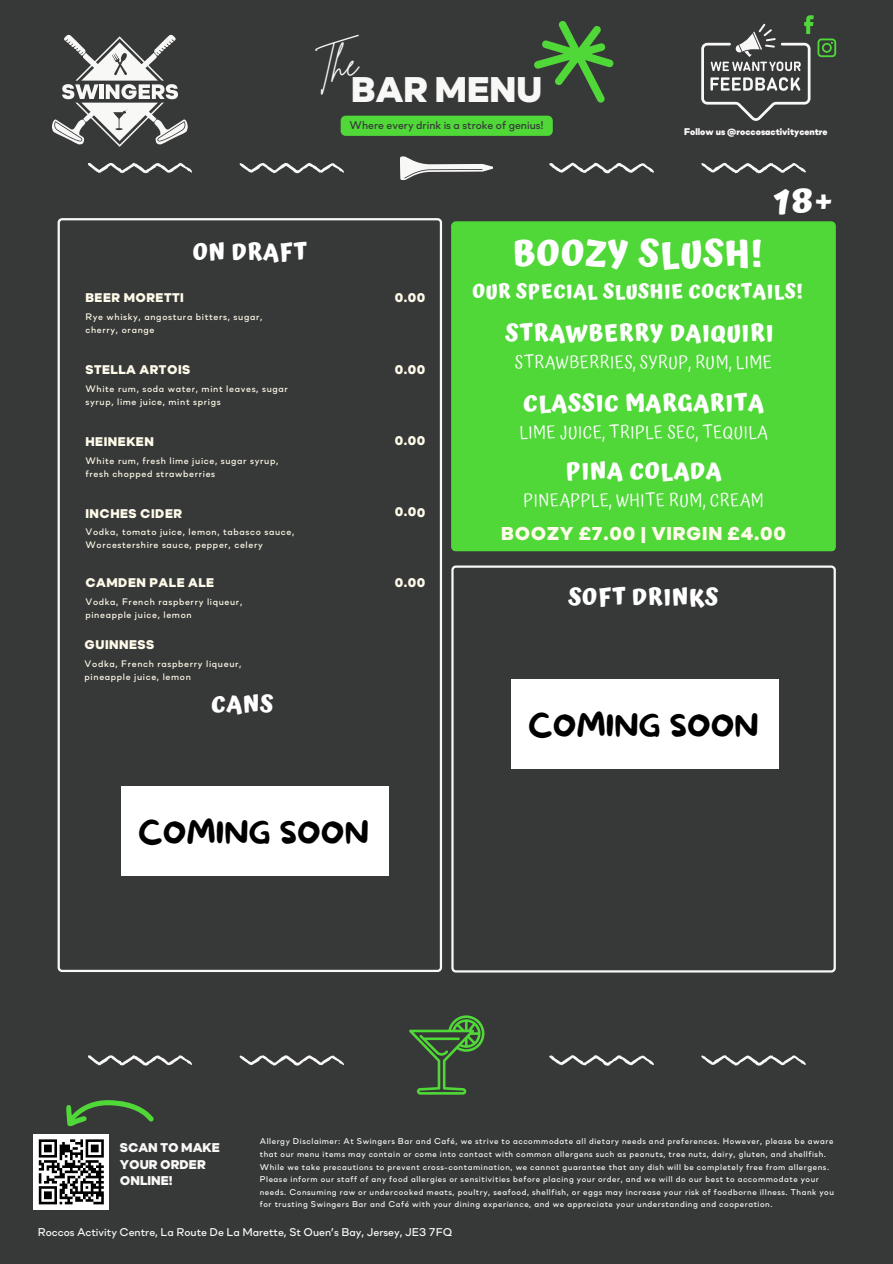
<style>
.page{position:relative;width:893px;height:1264px;background:#fff}
.page>*{position:absolute;margin:0;border:0;box-sizing:border-box;transform-origin:0 0}
.t1{font:700 36px "Atma";letter-spacing:.035em;color:#fff}
.t2{font:900 35.55px "Soin Sans Neue";color:#f8f8f6}
.t3{font:700 34.5px "Atma";color:#fff}
.t4{font:33.6px "Brittany Signature";color:#f8f8f6}
.t5{font:30.45px "More Sugar";color:#000}
.t6{font:700 23.25px "Atma";letter-spacing:.035em;color:#fff}
.t7{font:700 19.5px "Atma";letter-spacing:.03em;color:#fff}
.t8{font:900 18.6px "Soin Sans Neue";letter-spacing:.04em;color:#fffbea}
.t9{font:17.25px "Atma";letter-spacing:.035em;color:#fff}
.t10{font:900 12.75px/17px "Soin Sans Neue";color:#f8f8f6}
.t11{font:900 12.6px "Soin Sans Neue";letter-spacing:.04em;color:#fffbea}
.t12{font:500 11.25px "Soin Sans Neue";color:#f8f8f6}
.t13{font:500 11.25px "Soin Sans Neue";color:#373938}
.t14{font:900 9.75px "Soin Sans Neue";color:#f8f8f6}
.t15{font:500 9.45px "Soin Sans Neue";letter-spacing:.07em;color:#fffbea}
.t16{font:500 8.4px/12.6px "Soin Sans Neue";letter-spacing:.065em;color:#f8f8f6}
</style>
<div class="page">
<div style="left:0;top:0;width:892px;height:1263px;background:#373938"></div>
<svg style="left:34px;top:1134px;width:75px;height:75px"></svg>
<svg style="left:701px;top:15px;width:135px;height:105px"></svg>
<svg style="left:52px;top:35px;width:136px;height:112px"></svg>
<svg style="left:88px;top:1055px;width:104px;height:10px"></svg>
<svg style="left:239px;top:1055px;width:105px;height:10px"></svg>
<svg style="left:549px;top:1055px;width:105px;height:10px"></svg>
<svg style="left:701px;top:1055px;width:104px;height:10px"></svg>
<svg style="left:534px;top:21px;width:79px;height:82px"></svg>
<svg style="left:58px;top:218px;width:384px;height:754px"></svg>
<svg style="left:409px;top:1015px;width:75px;height:79px"></svg>
<svg style="left:88px;top:163px;width:104px;height:10px"></svg>
<svg style="left:239px;top:163px;width:105px;height:10px"></svg>
<svg style="left:549px;top:163px;width:105px;height:10px"></svg>
<svg style="left:701px;top:163px;width:104px;height:10px"></svg>
<svg style="left:400px;top:156px;width:93px;height:24px"></svg>
<div style="left:451px;top:221px;width:384px;height:330px;background:#50d839"></div>
<svg style="left:451px;top:565px;width:384px;height:407px"></svg>
<div style="left:121px;top:786px;width:268px;height:90px;background:#fff"></div>
<svg style="left:39px;top:1100px;width:115px;height:104px"></svg>
<div style="left:340px;top:116px;width:212px;height:20px;background:#50d839"></div>
<div style="left:511px;top:679px;width:268px;height:90px;background:#fff"></div>
<p class="t4" style="left:315px;top:42px;width:45px">Th e</p>
<p class="t2" style="left:351px;top:75px;width:192px">BAR MENU</p>
<p class="t13" style="left:349px;top:120px;width:196px">Where every drink is a stroke of genius!</p>
<p class="t14" style="left:684px;top:127px;width:145px">Follow us @roccosactivitycentre</p>
<p class="t6" style="left:193px;top:238px;width:116px">ON DRAFT</p>
<h4 class="t11" style="left:85px;top:292px;width:100px">BEER MORETTI</h4>
<p class="t15" style="left:85px;top:313px;width:178px">Rye whisky, angostura bitters, sugar,</p>
<p class="t15" style="left:85px;top:326px;width:71px">cherry, orange</p>
<p class="t11" style="left:85px;top:364px;width:106px">STELLA ARTOIS</p>
<p class="t15" style="left:85px;top:385px;width:204px">White rum, soda water, mint leaves, sugar</p>
<p class="t15" style="left:85px;top:397px;width:137px">syrup, lime juice, mint sprigs</p>
<p class="t11" style="left:85px;top:436px;width:70px">HEINEKEN</p>
<p class="t15" style="left:85px;top:457px;width:194px">White rum, fresh lime juice, sugar syrup,</p>
<p class="t15" style="left:85px;top:469px;width:131px">fresh chopped strawberries</p>
<p class="t11" style="left:85px;top:508px;width:98px">INCHES CIDER</p>
<p class="t15" style="left:85px;top:527px;width:210px">Vodka, tomato juice, lemon, tabasco sauce,</p>
<p class="t15" style="left:85px;top:540px;width:179px">Worcestershire sauce, pepper, celery</p>
<p class="t11" style="left:85px;top:577px;width:130px">CAMDEN PALE ALE</p>
<p class="t15" style="left:85px;top:598px;width:158px">Vodka, French raspberry liqueur,</p>
<p class="t15" style="left:85px;top:610px;width:108px">pineapple juice, lemon</p>
<p class="t11" style="left:85px;top:639px;width:71px">GUINNESS</p>
<p class="t15" style="left:85px;top:659px;width:158px">Vodka, French raspberry liqueur,</p>
<p class="t15" style="left:85px;top:672px;width:108px">pineapple juice, lemon</p>
<p class="t6" style="left:211px;top:690px;width:63px">CANS</p>
<p class="t11" style="left:395px;top:292px;width:32px">0.00</p>
<p class="t11" style="left:395px;top:364px;width:32px">0.00</p>
<p class="t11" style="left:395px;top:436px;width:32px">0.00</p>
<p class="t11" style="left:395px;top:506px;width:32px;rotate:1deg">0.00</p>
<p class="t11" style="left:395px;top:577px;width:32px">0.00</p>
<p class="t3" style="left:773px;top:181px;width:60px">18+</p>
<p class="t1" style="left:512px;top:232px;width:252px">BOOZY SLUSH!</p>
<p class="t7" style="left:472px;top:280px;width:332px">OUR SPECIAL SLUSHIE COCKTAILS!</p>
<p class="t6" style="left:505px;top:319px;width:269px">STRAWBERRY DAIQUIRI</p>
<p class="t9" style="left:515px;top:352px;width:258px">STRAWBERRIES, SYRUP, RUM, LIME</p>
<h4 class="t6" style="left:523px;top:389px;width:242px">CLASSIC MARGARITA</h4>
<h4 class="t9" style="left:519px;top:421px;width:250px">LIME JUICE, TRIPLE SEC, TEQUILA</h4>
<h3 class="t6" style="left:565px;top:457px;width:157px">PINA COLADA</h3>
<h3 class="t9" style="left:523px;top:489px;width:241px">PINEAPPLE, WHITE RUM, CREAM</h3>
<h1 class="t8" style="left:501px;top:526px;width:286px">BOOZY £7.00 | VIRGIN £4.00</h1>
<p class="t6" style="left:568px;top:583px;width:151px">SOFT DRINKS</p>
<h6 class="t5" style="left:528px;top:709px;width:232px">COMING SOON</h6>
<h5 class="t5" style="left:138px;top:816px;width:232px">COMING SOON</h5>
<h2 class="t16" style="left:260px;top:1135px;width:575px">Allergy Disclaimer: At Swingers Bar and Café, we strive to accommodate all dietary needs and preferences. However, please be aware that our menu items may contain or come into contact with common allergens such as peanuts, tree nuts, dairy, gluten, and shellfish.<br>While we take precautions to prevent cross-contamination, we cannot guarantee that any dish will be completely free from allergens.<br>Please inform our staff of any food allergies or sensitivities before placing your order, and we will do our best to accommodate your needs. Consuming raw or undercooked meats, poultry, seafood, shellfish, or eggs may increase your risk of foodborne illness. Thank you for trusting Swingers Bar and Café with your dining experience, and we appreciate your understanding and cooperation.</h2>
<h1 class="t12" style="left:38px;top:1227px;width:416px">Roccos Activity Centre, La Route De La Marette, St Ouen’s Bay, Jersey, JE3 7FQ</h1>
<p class="t10" style="left:120px;top:1139px;width:101px">SCAN TO MAKE<br>YOUR ORDER<br>ONLINE!</p>
</div>
